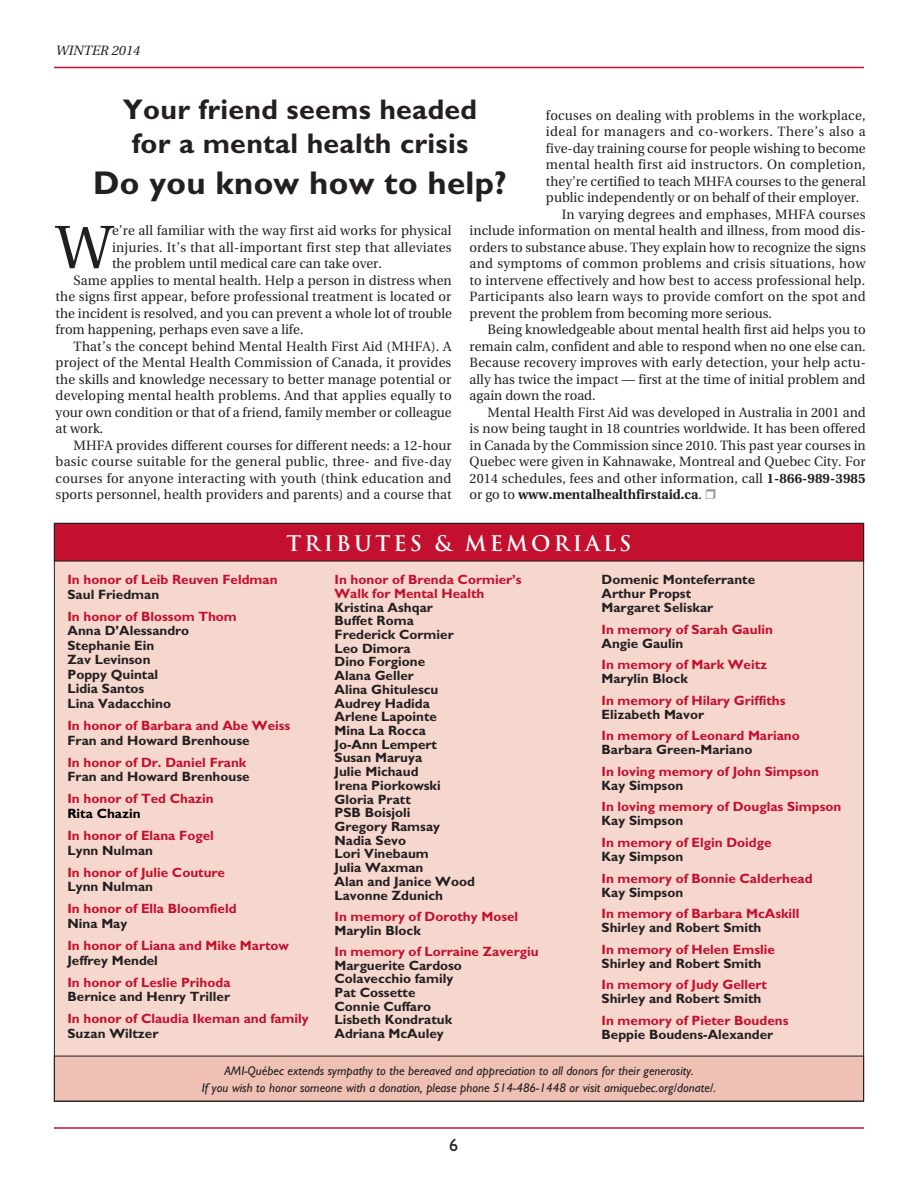
<style>
.page{position:relative;width:918px;height:1188px;background:#fff}
.page>*{position:absolute;margin:0;border:0;box-sizing:border-box;transform-origin:0 0}
.t1{font:61.2px "Utopia";color:#231f20}
.t2{font:700 33px "Gill Sans";letter-spacing:.01em;color:#231f20}
.t3{font:700 28.5px/34.5px "Gill Sans";letter-spacing:.01em;color:#231f20;text-align:center}
.t4{font:700 21px "Trajan";letter-spacing:.15em;color:#fff}
.t5{font:18px "Gill Sans";color:#231f20}
.t6{font:13.5px "Utopia";letter-spacing:.005em;color:#231f20}
.t7{font:700 13.5px/13.6px "Gill Sans";color:#231f20}
.t8{font:700 13.5px/13.6px "Gill Sans";color:#c3102f}
.t9{font:13.5px "Utopia";letter-spacing:.025em;color:#231f20}
.t10{font:13.5px "Utopia";letter-spacing:.03em;color:#231f20}
.t11{font:700 13.5px "Utopia";color:#231f20}
.t12{font:700 13.5px "Gill Sans";color:#000}
.t13{font:italic 13.5px "Utopia";color:#231f20}
.t14{font:italic 12.75px/16.5px "Gill Sans";color:#231f20;text-align:center}
.s1{font-weight:700}
.s2{font-weight:400}
</style>
<div class="page">
<hr style="left:54px;top:67px;width:810px;height:1px;background:#c3102f">
<hr style="left:54px;top:1127px;width:810px;height:2px;background:#c3102f">
<div style="left:54px;top:560px;width:810px;height:498px;background:#f5d7ce"></div>
<div style="left:54px;top:1056px;width:810px;height:45px;background:#efc0b4"></div>
<div style="left:54px;top:523px;width:810px;height:38px;background:#c3102f"></div>
<p class="t13" style="left:56px;top:43px;width:86px">WINTER 2014</p>
<h3 class="t3" style="left:123px;top:92px;width:356px">Your friend seems headed for a mental health crisis</h3>
<h2 class="t2" style="left:93px;top:163px;width:415px">Do you know how to help?</h2>
<p class="t6" style="left:546px;top:108px;width:321px">focuses on dealing with problems in the workplace,</p>
<p class="t10" style="left:546px;top:124px;width:321px">ideal for managers and co-workers. There’s also a</p>
<p class="t6" style="left:546px;top:141px;width:321px">five-day training course for people wishing to become</p>
<p class="t9" style="left:546px;top:157px;width:321px">mental health first aid instructors. On completion,</p>
<p class="t6" style="left:546px;top:174px;width:321px">they’re certified to teach MHFA courses to the general</p>
<p class="t6" style="left:546px;top:190px;width:315px">public independently or on behalf of their employer.</p>
<p class="t6" style="left:562px;top:207px;width:305px">In varying degrees and emphases, MHFA courses</p>
<p class="t6" style="left:470px;top:223px;width:398px">include information on mental health and illness, from mood dis-</p>
<p class="t6" style="left:470px;top:240px;width:398px">orders to substance abuse. They explain how to recognize the signs</p>
<p class="t6" style="left:470px;top:256px;width:397px">and symptoms of common problems and crisis situations, how</p>
<p class="t6" style="left:470px;top:273px;width:397px">to intervene effectively and how best to access professional help.</p>
<p class="t6" style="left:470px;top:289px;width:398px">Participants also learn ways to provide comfort on the spot and</p>
<p class="t6" style="left:470px;top:306px;width:304px">prevent the problem from becoming more serious.</p>
<p class="t6" style="left:488px;top:322px;width:380px">Being knowledgeable about mental health first aid helps you to</p>
<p class="t6" style="left:470px;top:339px;width:398px">remain calm, confident and able to respond when no one else can.</p>
<p class="t6" style="left:470px;top:355px;width:398px">Because recovery improves with early detection, your help actu-</p>
<p class="t6" style="left:470px;top:372px;width:397px">ally has twice the impact — first at the time of initial problem and</p>
<p class="t6" style="left:470px;top:388px;width:128px">again down the road.</p>
<p class="t6" style="left:488px;top:405px;width:380px">Mental Health First Aid was developed in Australia in 2001 and</p>
<p class="t6" style="left:470px;top:421px;width:397px">is now being taught in 18 countries worldwide. It has been offered</p>
<p class="t6" style="left:470px;top:438px;width:398px">in Canada by the Commission since 2010. This past year courses in</p>
<p class="t6" style="left:470px;top:454px;width:397px">Quebec were given in Kahnawake, Montreal and Quebec City. For</p>
<p class="t6" style="left:470px;top:471px;width:397px">2014 schedules, fees and other information, call <span class="s1">1-866-989-3985</span></p>
<p class="t11" style="left:470px;top:487px;width:234px"><span class="s2">or go to</span> www.mentalhealthfirstaid.ca<span class="s2">.</span></p>
<h1 class="t1" style="left:56px;top:214px;width:58px">W</h1>
<p class="t6" style="left:112px;top:223px;width:341px">e’re all familiar with the way first aid works for physical</p>
<p class="t6" style="left:112px;top:240px;width:341px">injuries. It’s that all-important first step that alleviates</p>
<p class="t6" style="left:112px;top:256px;width:271px">the problem until medical care can take over.</p>
<p class="t6" style="left:74px;top:273px;width:380px">Same applies to mental health. Help a person in distress when</p>
<p class="t6" style="left:56px;top:289px;width:397px">the signs first appear, before professional treatment is located or</p>
<p class="t6" style="left:56px;top:306px;width:398px">the incident is resolved, and you can prevent a whole lot of trouble</p>
<p class="t6" style="left:56px;top:322px;width:249px">from happening, perhaps even save a life.</p>
<p class="t6" style="left:74px;top:339px;width:379px">That’s the concept behind Mental Health First Aid (MHFA). A</p>
<p class="t6" style="left:56px;top:355px;width:397px">project of the Mental Health Commission of Canada, it provides</p>
<p class="t6" style="left:56px;top:372px;width:397px">the skills and knowledge necessary to better manage potential or</p>
<p class="t6" style="left:56px;top:388px;width:398px">developing mental health problems. And that applies equally to</p>
<p class="t6" style="left:56px;top:405px;width:398px">your own condition or that of a friend, family member or colleague</p>
<p class="t6" style="left:56px;top:421px;width:49px">at work.</p>
<p class="t6" style="left:74px;top:438px;width:379px">MHFA provides different courses for different needs: a 12-hour</p>
<p class="t6" style="left:56px;top:454px;width:398px">basic course suitable for the general public, three- and five-day</p>
<p class="t6" style="left:56px;top:471px;width:397px">courses for anyone interacting with youth (think education and</p>
<p class="t6" style="left:56px;top:487px;width:398px">sports personnel, health providers and parents) and a course that</p>
<h3 class="t4" style="left:287px;top:530px;width:346px">TRIBUTES &amp; MEMORIALS</h3>
<p class="t8" style="left:68px;top:573px;width:212px">In honor of Leib Reuven Feldman</p>
<p class="t7" style="left:68px;top:587px;width:93px">Saul Friedman</p>
<p class="t8" style="left:68px;top:609px;width:171px">In honor of Blossom Thom</p>
<p class="t7" style="left:68px;top:623px;width:123px;line-height:14.5px">Anna D’Alessandro<br>Stephanie Ein<br>Zav Levinson<br>Poppy Quintal<br>Lidia Santos<br>Lina Vadacchino</p>
<p class="t8" style="left:68px;top:719px;width:224px">In honor of Barbara and Abe Weiss</p>
<p class="t7" style="left:68px;top:733px;width:184px">Fran and Howard Brenhouse</p>
<p class="t8" style="left:68px;top:755px;width:180px">In honor of Dr. Daniel Frank</p>
<p class="t7" style="left:68px;top:770px;width:184px">Fran and Howard Brenhouse</p>
<p class="t8" style="left:68px;top:792px;width:148px">In honor of Ted Chazin</p>
<p class="t12" style="left:68px;top:805px;width:75px">Rita Chazin</p>
<p class="t8" style="left:68px;top:829px;width:148px">In honor of Elana Fogel</p>
<p class="t7" style="left:68px;top:843px;width:87px">Lynn Nulman</p>
<p class="t8" style="left:68px;top:865px;width:159px">In honor of Julie Couture</p>
<p class="t7" style="left:68px;top:880px;width:87px">Lynn Nulman</p>
<p class="t8" style="left:68px;top:902px;width:171px">In honor of Ella Bloomfield</p>
<p class="t7" style="left:68px;top:917px;width:61px">Nina May</p>
<p class="t8" style="left:68px;top:939px;width:223px">In honor of Liana and Mike Martow</p>
<p class="t7" style="left:68px;top:953px;width:92px">Jeffrey Mendel</p>
<p class="t8" style="left:68px;top:975px;width:165px">In honor of Leslie Prihoda</p>
<p class="t7" style="left:68px;top:990px;width:164px">Bernice and Henry Triller</p>
<p class="t8" style="left:68px;top:1012px;width:243px">In honor of Claudia Ikeman and family</p>
<p class="t7" style="left:68px;top:1027px;width:92px">Suzan Wiltzer</p>
<p class="t8" style="left:335px;top:573px;width:189px">In honor of Brenda Cormier’s<br>Walk for Mental Health</p>
<p class="t7" style="left:335px;top:600px;width:142px">Kristina Ashqar<br>Buffet Roma<br>Frederick Cormier<br>Leo Dimora<br>Dino Forgione<br>Alana Geller<br>Alina Ghitulescu<br>Audrey Hadida<br>Arlene Lapointe<br>Mina La Rocca<br>Jo-Ann Lempert<br>Susan Maruya<br>Julie Michaud<br>Irena Piorkowski<br>Gloria Pratt<br>PSB Boisjoli<br>Gregory Ramsay<br>Nadia Sevo<br>Lori Vinebaum<br>Julia Waxman<br>Alan and Janice Wood<br>Lavonne Zdunich</p>
<p class="t8" style="left:335px;top:909px;width:185px">In memory of Dorothy Mosel</p>
<p class="t7" style="left:335px;top:923px;width:88px">Marylin Block</p>
<p class="t8" style="left:335px;top:944px;width:206px">In memory of Lorraine Zavergiu</p>
<p class="t7" style="left:335px;top:958px;width:129px">Marguerite Cardoso<br>Colavecchio family<br>Pat Cossette<br>Connie Cuffaro<br>Lisbeth Kondratuk<br>Adriana McAuley</p>
<p class="t7" style="left:602px;top:573px;width:155px">Domenic Monteferrante<br>Arthur Propst<br>Margaret Seliskar</p>
<p class="t8" style="left:602px;top:622px;width:173px">In memory of Sarah Gaulin</p>
<p class="t7" style="left:602px;top:636px;width:83px">Angie Gaulin</p>
<p class="t8" style="left:602px;top:658px;width:167px">In memory of Mark Weitz</p>
<p class="t7" style="left:602px;top:672px;width:88px">Marylin Block</p>
<p class="t8" style="left:602px;top:693px;width:186px">In memory of Hilary Griffiths</p>
<p class="t7" style="left:602px;top:707px;width:104px">Elizabeth Mavor</p>
<p class="t8" style="left:602px;top:729px;width:200px">In memory of Leonard Mariano</p>
<p class="t7" style="left:602px;top:743px;width:152px">Barbara Green-Mariano</p>
<p class="t8" style="left:602px;top:765px;width:219px">In loving memory of John Simpson</p>
<p class="t7" style="left:602px;top:779px;width:83px">Kay Simpson</p>
<p class="t8" style="left:602px;top:800px;width:241px">In loving memory of Douglas Simpson</p>
<p class="t7" style="left:602px;top:814px;width:83px">Kay Simpson</p>
<p class="t8" style="left:602px;top:836px;width:171px">In memory of Elgin Doidge</p>
<p class="t7" style="left:602px;top:850px;width:83px">Kay Simpson</p>
<p class="t8" style="left:602px;top:871px;width:213px">In memory of Bonnie Calderhead</p>
<p class="t7" style="left:602px;top:885px;width:83px">Kay Simpson</p>
<p class="t8" style="left:602px;top:907px;width:200px">In memory of Barbara McAskill</p>
<p class="t7" style="left:602px;top:921px;width:162px">Shirley and Robert Smith</p>
<p class="t8" style="left:602px;top:942px;width:175px">In memory of Helen Emslie</p>
<p class="t7" style="left:602px;top:956px;width:162px">Shirley and Robert Smith</p>
<p class="t8" style="left:602px;top:978px;width:167px">In memory of Judy Gellert</p>
<p class="t7" style="left:602px;top:992px;width:162px">Shirley and Robert Smith</p>
<p class="t8" style="left:602px;top:1013px;width:188px">In memory of Pieter Boudens</p>
<p class="t7" style="left:602px;top:1027px;width:173px">Beppie Boudens-Alexander</p>
<p class="t14" style="left:202px;top:1063px;width:516px">AMI-Québec extends sympathy to the bereaved and appreciation to all donors for their generosity.<br>If you wish to honor someone with a donation, please phone 514-486-1448 or visit amiquebec.org/donate/.</p>
<h3 class="t5" style="left:449px;top:1134px;width:10px">6</h3>
</div>
